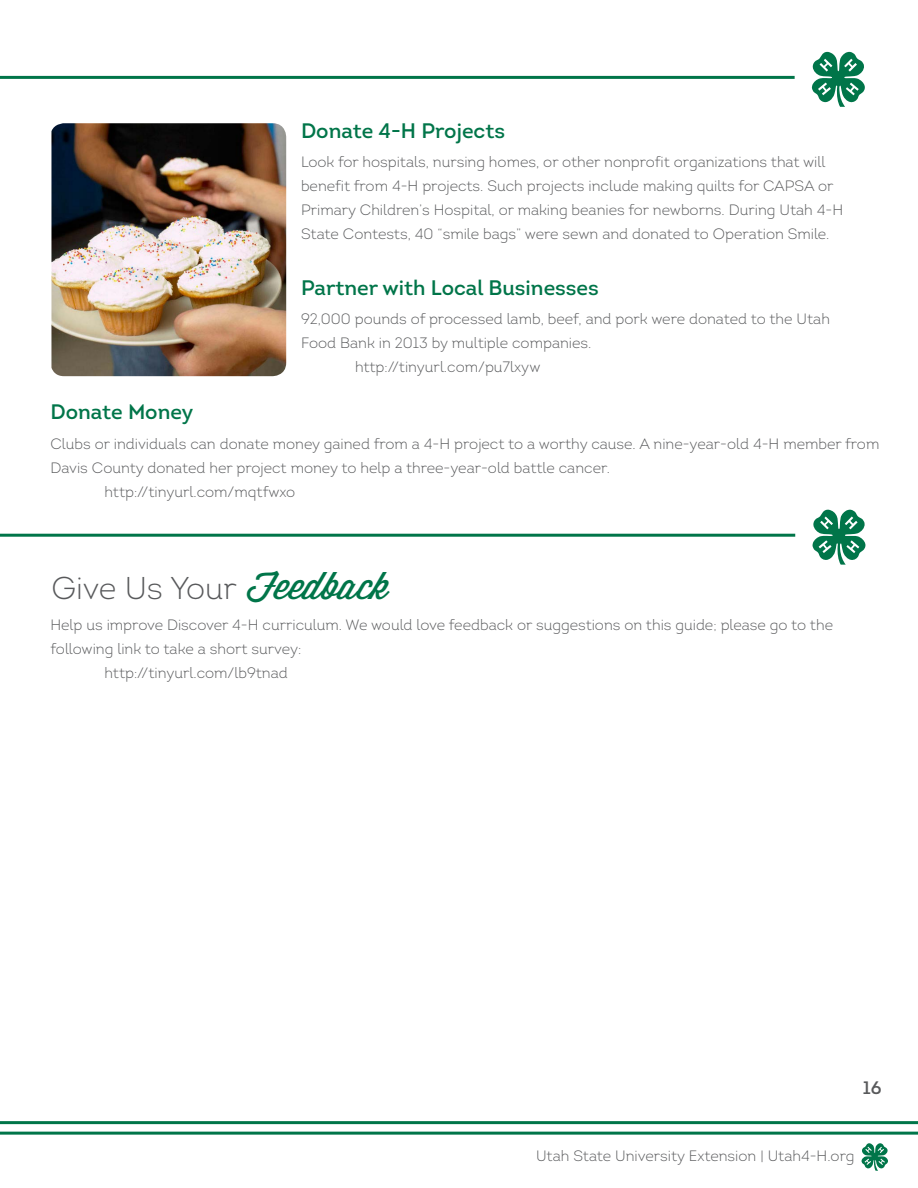
<style>
.page{position:relative;width:918px;height:1188px;background:#fff}
.page>*{position:absolute;margin:0;border:0;box-sizing:border-box;transform-origin:0 0}
.t1{font:300 31.5px "Intro";color:#58595b}
.t2{font:21px "Intro";color:#007549}
.t3{font:18px "Intro";color:#58595b}
.t4{font:300 15px/24px "Intro";color:#58595b}
.s1{font-family:"Wisdom Script AI";font-weight:400;font-size:37.5px;color:#007549}
</style>
<div class="page">
<svg style="left:862px;top:1143px;width:26px;height:28px"></svg>
<hr style="left:0;top:76px;width:795px;height:3px;background:#007549">
<hr style="left:0;top:1121px;width:918px;height:3px;background:#007549">
<hr style="left:0;top:1132px;width:918px;height:3px;background:#007549">
<svg style="left:812px;top:52px;width:53px;height:55px"></svg>
<hr style="left:0;top:534px;width:795px;height:3px;background:#007549">
<svg style="left:813px;top:510px;width:52px;height:55px"></svg>
<img style="left:51px;top:123px;width:235px;height:253px">
<h2 class="t2" style="left:301px;top:117px;width:206px">Donate 4-H Projects</h2>
<p class="t4" style="left:301px;top:150px;width:544px">Look for hospitals, nursing homes, or other nonprofit organizations that will benefit from 4-H projects. Such projects include making quilts for CAPSA or Primary Children’s Hospital, or making beanies for newborns. During Utah 4-H State Contests, 40 “smile bags” were sewn and donated to Operation Smile.</p>
<h2 class="t2" style="left:301px;top:274px;width:299px">Partner with Local Businesses</h2>
<h2 class="t2" style="left:51px;top:399px;width:144px">Donate Money</h2>
<p class="t4" style="left:301px;top:307px;width:530px">92,000 pounds of processed lamb, beef, and pork were donated to the Utah</p>
<p class="t4" style="left:301px;top:331px;width:292px">Food Bank in 2013 by multiple companies.</p>
<p class="t4" style="left:355px;top:355px;width:187px">http://tinyurl.com/pu7lxyw</p>
<p class="t4" style="left:51px;top:431px;width:830px">Clubs or individuals can donate money gained from a 4-H project to a worthy cause. A nine-year-old 4-H member from</p>
<p class="t4" style="left:51px;top:455px;width:561px">Davis County donated her project money to help a three-year-old battle cancer.</p>
<p class="t4" style="left:105px;top:479px;width:192px">http://tinyurl.com/mqtfwxo</p>
<h1 class="t1" style="left:51px;top:569px;width:338px">Give Us Your <span class="s1">Feedback</span></h1>
<p class="t4" style="left:51px;top:613px;width:784px">Help us improve Discover 4-H curriculum. We would love feedback or suggestions on this guide; please go to the</p>
<p class="t4" style="left:51px;top:637px;width:252px">following link to take a short survey:</p>
<p class="t4" style="left:105px;top:661px;width:185px">http://tinyurl.com/lb9tnad</p>
<p class="t3" style="left:863px;top:1076px;width:20px">16</p>
<p class="t4" style="left:536px;top:1144px;width:320px">Utah State University Extension | Utah4-H.org</p>
</div>
